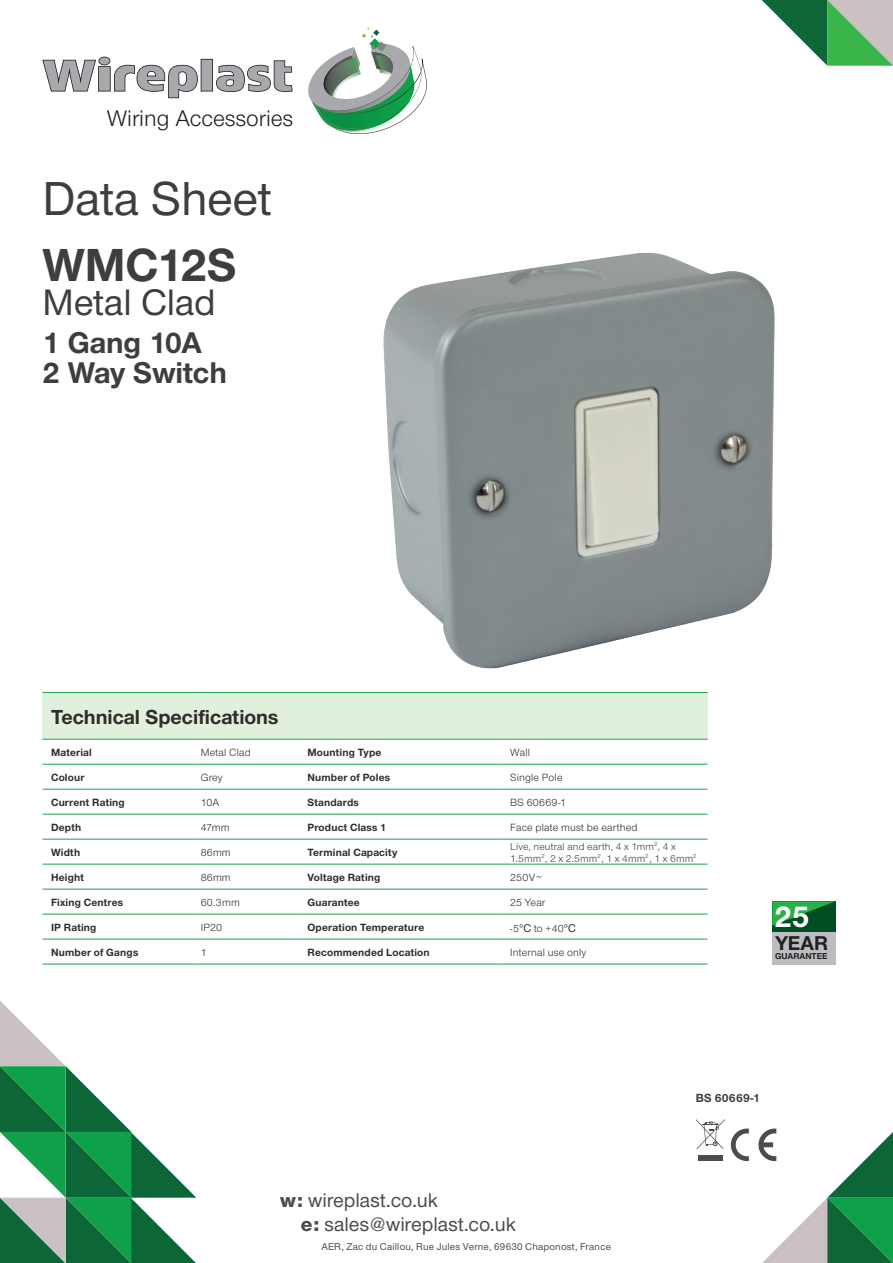
<style>
.page{position:relative;width:893px;height:1263px;background:#fff}
.page>*{position:absolute;margin:0;border:0;box-sizing:border-box;transform-origin:0 0}
.t1{font:500 49.5px "Nimbus Sans Novus T";letter-spacing:-.005em;color:#3e3e3f}
.t2{font:700 48px "Nimbus Sans Novus T";letter-spacing:-.005em;color:#3e3e3f}
.t3{font:500 38.25px "Nimbus Sans Novus T";letter-spacing:-.005em;color:#3e3e3f}
.t4{font:700 31.2px "Nimbus Sans Novus T";color:#fff}
.t5{font:700 31.05px/29.8px "Nimbus Sans Novus T";letter-spacing:-.005em;color:#3e3e3f}
.t6{font:23.4px "Nimbus Sans Novus T";color:#211e1e}
.Main_header{font:700 21px "Nimbus Sans Novus T";color:#2f2c2b}
.t7{font:700 20.7px "Nimbus Sans Novus T";color:#231f20}
.t8{font:500 20.55px "Nimbus Sans Novus T";color:#4b4c4d}
.t9{font:700 12.3px "Nimbus Sans Novus T";letter-spacing:.015em;color:#3e3e3f}
.Main_header-2{font:700 10.8px "Nimbus Sans Novus T";letter-spacing:.015em;color:#2f2c2b}
.Main_header-3{font:10.8px "Nimbus Sans Novus T";letter-spacing:.015em;color:#2f2c2b}
.t10{font:10.5px/12px "Nimbus Sans Novus T";letter-spacing:.015em;color:#3e3e3f}
.t11{font:500 10.2px "Nimbus Sans Novus T";letter-spacing:.02em;color:#4b4c4d}
.t12{font:700 8.85px "Nimbus Sans Novus T";color:#231f20}
.s1{font-family:"Helvetica Neue"}
.s2{font-weight:800}
</style>
<div class="page">
<svg style="left:0;top:1001px;width:196px;height:262px"></svg>
<svg style="left:762px;top:0;width:131px;height:66px"></svg>
<svg style="left:308px;top:28px;width:119px;height:106px"></svg>
<svg style="left:42px;top:57px;width:251px;height:41px"></svg>
<svg style="left:758px;top:1128px;width:135px;height:135px"></svg>
<svg style="left:731px;top:1128px;width:18px;height:33px"></svg>
<div style="left:698px;top:1155px;width:24px;height:6px;background:#4b4c4d"></div>
<svg style="left:696px;top:1119px;width:29px;height:30px"></svg>
<div style="left:772px;top:901px;width:63px;height:63px;background:#bcbdc0"></div>
<div style="left:772px;top:901px;width:63px;height:30px;background:#004c23"></div>
<svg style="left:772px;top:901px;width:63px;height:25px"></svg>
<div style="left:43px;top:692px;width:256px;height:47px;background:#e1efdd"></div>
<hr style="left:43px;top:692px;width:149px;height:1px;background:#1ca24b">
<hr style="left:192px;top:692px;width:107px;height:1px;background:#1ca24b">
<hr style="left:43px;top:739px;width:149px;height:1px;background:#1ca24b">
<hr style="left:192px;top:739px;width:107px;height:1px;background:#1ca24b">
<hr style="left:43px;top:764px;width:149px;height:1px;background:#1ca24b">
<hr style="left:192px;top:764px;width:107px;height:1px;background:#1ca24b">
<hr style="left:43px;top:789px;width:149px;height:1px;background:#1ca24b">
<hr style="left:192px;top:789px;width:107px;height:1px;background:#1ca24b">
<hr style="left:43px;top:814px;width:149px;height:1px;background:#1ca24b">
<hr style="left:192px;top:814px;width:107px;height:1px;background:#1ca24b">
<hr style="left:43px;top:839px;width:149px;height:1px;background:#1ca24b">
<hr style="left:192px;top:839px;width:107px;height:1px;background:#1ca24b">
<hr style="left:43px;top:864px;width:149px;height:1px;background:#1ca24b">
<hr style="left:192px;top:864px;width:107px;height:1px;background:#1ca24b">
<hr style="left:43px;top:889px;width:149px;height:1px;background:#1ca24b">
<hr style="left:192px;top:889px;width:107px;height:1px;background:#1ca24b">
<hr style="left:43px;top:914px;width:149px;height:1px;background:#1ca24b">
<hr style="left:192px;top:914px;width:107px;height:1px;background:#1ca24b">
<hr style="left:43px;top:939px;width:149px;height:1px;background:#1ca24b">
<hr style="left:192px;top:939px;width:107px;height:1px;background:#1ca24b">
<hr style="left:43px;top:964px;width:149px;height:1px;background:#1ca24b">
<hr style="left:192px;top:964px;width:107px;height:1px;background:#1ca24b">
<div style="left:299px;top:692px;width:409px;height:47px;background:#e1efdd"></div>
<hr style="left:299px;top:692px;width:203px;height:1px;background:#1ca24b">
<hr style="left:502px;top:692px;width:206px;height:1px;background:#1ca24b">
<hr style="left:299px;top:739px;width:203px;height:1px;background:#1ca24b">
<hr style="left:502px;top:739px;width:206px;height:1px;background:#1ca24b">
<hr style="left:299px;top:764px;width:203px;height:1px;background:#1ca24b">
<hr style="left:502px;top:764px;width:206px;height:1px;background:#1ca24b">
<hr style="left:299px;top:789px;width:203px;height:1px;background:#1ca24b">
<hr style="left:502px;top:789px;width:206px;height:1px;background:#1ca24b">
<hr style="left:299px;top:814px;width:203px;height:1px;background:#1ca24b">
<hr style="left:502px;top:814px;width:206px;height:1px;background:#1ca24b">
<hr style="left:299px;top:839px;width:203px;height:1px;background:#1ca24b">
<hr style="left:502px;top:839px;width:206px;height:1px;background:#1ca24b">
<hr style="left:299px;top:864px;width:203px;height:1px;background:#1ca24b">
<hr style="left:502px;top:864px;width:206px;height:1px;background:#1ca24b">
<hr style="left:299px;top:889px;width:203px;height:1px;background:#1ca24b">
<hr style="left:502px;top:889px;width:206px;height:1px;background:#1ca24b">
<hr style="left:299px;top:914px;width:203px;height:1px;background:#1ca24b">
<hr style="left:502px;top:914px;width:206px;height:1px;background:#1ca24b">
<hr style="left:299px;top:939px;width:203px;height:1px;background:#1ca24b">
<hr style="left:502px;top:939px;width:206px;height:1px;background:#1ca24b">
<hr style="left:299px;top:964px;width:203px;height:1px;background:#1ca24b">
<hr style="left:502px;top:964px;width:206px;height:1px;background:#1ca24b">
<img style="left:383px;top:252px;width:392px;height:417px">
<p class="t6" style="left:107px;top:104px;width:188px">Wiring Accessories</p>
<p class="t1" style="left:43px;top:170px;width:231px">Data Sheet</p>
<p class="t2" style="left:43px;top:237px;width:195px">WMC12S</p>
<p class="t3" style="left:43px;top:280px;width:175px">Metal Clad</p>
<p class="t5" style="left:43px;top:327px;width:186px">1 Gang 10A<br>2 Way Switch</p>
<p class="Main_header" style="left:51px;top:705px;width:229px">Technical Specifications</p>
<p class="Main_header-2" style="left:51px;top:746px;width:42px">Material</p>
<p class="Main_header-3" style="left:201px;top:746px;width:52px">Metal Clad</p>
<p class="Main_header-2" style="left:51px;top:771px;width:35px">Colour</p>
<p class="Main_header-3" style="left:201px;top:771px;width:23px">Grey</p>
<p class="Main_header-2" style="left:51px;top:796px;width:75px">Current Rating</p>
<p class="Main_header-3" style="left:201px;top:796px;width:20px">10A</p>
<p class="Main_header-2" style="left:51px;top:821px;width:32px">Depth</p>
<p class="Main_header-3" style="left:201px;top:821px;width:30px">47mm</p>
<p class="Main_header-2" style="left:51px;top:846px;width:31px">Width</p>
<p class="Main_header-3" style="left:201px;top:846px;width:32px">86mm</p>
<p class="Main_header-2" style="left:51px;top:871px;width:34px">Height</p>
<p class="Main_header-3" style="left:201px;top:871px;width:32px">86mm</p>
<p class="Main_header-2" style="left:51px;top:896px;width:74px">Fixing Centres</p>
<p class="Main_header-3" style="left:201px;top:896px;width:41px">60.3mm</p>
<p class="Main_header-2" style="left:51px;top:921px;width:47px">IP Rating</p>
<p class="Main_header-3" style="left:201px;top:921px;width:23px">IP20</p>
<p class="Main_header-2" style="left:51px;top:946px;width:89px">Number of Gangs</p>
<p class="Main_header-3" style="left:201px;top:946px;width:7px">1</p>
<p class="Main_header-2" style="left:307px;top:746px;width:75px">Mounting Type</p>
<p class="Main_header-3" style="left:510px;top:746px;width:21px">Wall</p>
<p class="Main_header-2" style="left:307px;top:771px;width:84px">Number of Poles</p>
<p class="Main_header-3" style="left:510px;top:771px;width:54px">Single Pole</p>
<p class="Main_header-2" style="left:307px;top:796px;width:53px">Standards</p>
<p class="Main_header-3" style="left:510px;top:796px;width:57px">BS 60669-1</p>
<p class="Main_header-2" style="left:307px;top:821px;width:80px">Product Class 1</p>
<p class="Main_header-3" style="left:510px;top:821px;width:129px">Face plate must be earthed</p>
<p class="Main_header-2" style="left:307px;top:846px;width:92px">Terminal Capacity</p>
<p class="t10" style="left:510px;top:840px;width:188px">Live, neutral and earth, 4 x 1mm<sup>2</sup> , 4 x<br>1.5mm<sup>2</sup> , 2 x 2.5mm<sup>2</sup> , 1 x 4mm<sup>2</sup> , 1 x 6mm<sup>2</sup></p>
<p class="Main_header-2" style="left:307px;top:871px;width:74px">Voltage Rating</p>
<p class="Main_header-3" style="left:510px;top:871px;width:34px">250V~</p>
<p class="Main_header-2" style="left:307px;top:896px;width:54px">Guarantee</p>
<p class="Main_header-3" style="left:510px;top:896px;width:37px">25 Year</p>
<p class="Main_header-2" style="left:307px;top:921px;width:118px">Operation Temperature</p>
<p class="Main_header-3" style="left:510px;top:922px;width:67px">-5<span class="s1">℃</span> to +40<span class="s1">℃</span></p>
<p class="Main_header-2" style="left:307px;top:946px;width:124px">Recommended Location</p>
<p class="Main_header-3" style="left:510px;top:946px;width:78px">Internal use only</p>
<p class="t4" style="left:775px;top:898px;width:36px">25</p>
<p class="t7" style="left:775px;top:931px;width:55px">YEAR</p>
<p class="t12" style="left:775px;top:951px;width:54px">GUARANTEE</p>
<p class="t8" style="left:280px;top:1188px;width:159px"><span class="s2">w:</span> wireplast.co.uk</p>
<p class="t8" style="left:301px;top:1212px;width:217px"><span class="s2">e:</span> sales@wireplast.co.uk</p>
<p class="t11" style="left:321px;top:1241px;width:291px">AER, Zac du Caillou, Rue Jules Verne, 69630 Chaponost, France</p>
<p class="t9" style="left:696px;top:1090px;width:66px">BS 60669-1</p>
</div>
